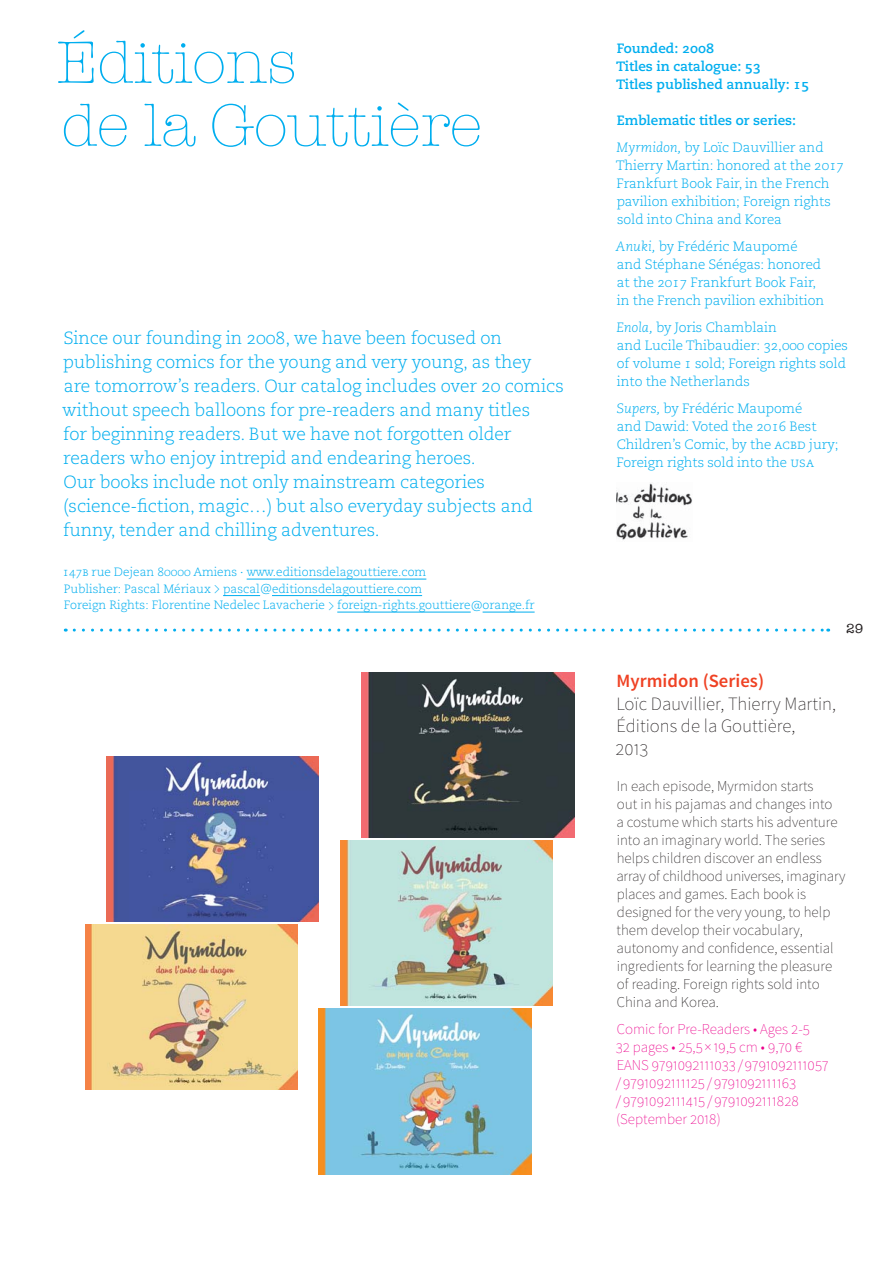
<style>
.page{position:relative;width:893px;height:1263px;background:#fff}
.page>*{position:absolute;margin:0;border:0;box-sizing:border-box;transform-origin:0 0}
.t1{font:300 60px/63px "American Typewriter Std";letter-spacing:-.01em;color:#00aeef}
.t2{font:200 18.75px/22.5px "Source Sans Pro";color:#231f20}
.t3{font:600 18.75px "Source Sans Pro";color:#ef4123}
.t4{font:17.7px/24px "Caecilia Light Os F";letter-spacing:-.005em;color:#00aeef}
.t5{font:200 15px/18px "Source Sans Pro";color:#231f20}
.t6{font:200 15px/18px "Source Sans Pro";color:#ec008c}
.t7{font:13.5px/18px "Caecilia Light Os F";letter-spacing:-.005em;color:#00aeef}
.t8{font:13.5px/18px "Caecilia Bold Os F";color:#00aeef}
.t9{font:13.5px "American Typewriter";color:#231f20}
.t10{font:12px/16.5px "Caecilia Light Os F";color:#00aeef}
.s1{font-family:"Caecilia Light Italic Os F"}
.s2{font-family:"Caecilia Light SC"}
.s3{font-family:"Akkurat Light Pro";font-size:12.75px}
</style>
<div class="page">
<img style="left:616px;top:483px;width:76px;height:57px">
<hr style="left:247px;top:579px;width:179px;height:1px;background:#00aeef">
<hr style="left:223px;top:595px;width:37px;height:1px;background:#00aeef">
<hr style="left:272px;top:595px;width:150px;height:1px;background:#00aeef">
<hr style="left:337px;top:612px;width:134px;height:1px;background:#00aeef">
<hr style="left:483px;top:612px;width:52px;height:1px;background:#00aeef">
<svg style="left:74px;top:629px;width:755px;height:3px"></svg>
<img style="left:319px;top:1008px;width:212px;height:166px">
<img style="left:340px;top:840px;width:213px;height:165px">
<img style="left:106px;top:756px;width:213px;height:165px">
<img style="left:361px;top:672px;width:213px;height:165px">
<img style="left:85px;top:924px;width:213px;height:165px">
<h1 class="t1" style="left:56px;top:37px;width:428px">Éditions<br>de la Gouttière</h1>
<p class="t8" style="left:616px;top:40px;width:195px">Founded: 2008<br>Titles in catalogue: 53<br>Titles published annually: 15</p>
<p class="t8" style="left:617px;top:112px;width:181px">Emblematic titles or series:</p>
<p class="t7" style="left:616px;top:139px;width:230px"><span class="s1">Myrmidon,</span> by Loïc Dauvillier and Thierry Martin: honored at the 2017<br>Frankfurt Book Fair, in the French pavilion exhibition; Foreign rights sold into China and Korea</p>
<p class="t7" style="left:615px;top:238px;width:210px"><span class="s1">Anuki,</span> by Frédéric Maupomé and Stéphane Sénégas: honored at the 2017 Frankfurt Book Fair, in the French pavilion exhibition</p>
<p class="t7" style="left:617px;top:319px;width:233px"><span class="s1">Enola,</span> by Joris Chamblain<br>and Lucile Thibaudier: 32,000 copies of volume 1 sold; Foreign rights sold into the Netherlands</p>
<p class="t7" style="left:616px;top:400px;width:224px"><span class="s1">Supers,</span> by Frédéric Maupomé<br>and Dawid: Voted the 2016 Best<br>Children’s Comic, by the <span class="s2">acbd</span> jury;<br>Foreign rights sold into the <span class="s2">usa</span></p>
<p class="t4" style="left:62px;top:327px;width:503px">Since our founding in 2008, we have been focused on publishing comics for the young and very young, as they<br>are tomorrow’s readers. Our catalog includes over 20 comics without speech balloons for pre-readers and many titles<br>for beginning readers. But we have not forgotten older readers who enjoy intrepid and endearing heroes.<br>Our books include not only mainstream categories (science-fiction, magic…) but also everyday subjects and funny, tender and chilling adventures.</p>
<p class="t10" style="left:63px;top:565px;width:473px">147<span class="s2">b</span> rue Dejean 80000 Amiens · www.editionsdelagouttiere.com<br>Publisher: Pascal Mériaux <span class="s3">&gt;</span> pascal<span class="s3">@</span>editionsdelagouttiere.com<br>Foreign Rights: Florentine Nedelec Lavacherie <span class="s3">&gt;</span> foreign-rights.gouttiere<span class="s3">@</span>orange.fr</p>
<p class="t9" style="left:846px;top:621px;width:19px">29</p>
<h2 class="t3" style="left:616px;top:674px;width:149px">Myrmidon (Series)</h2>
<h2 class="t2" style="left:616px;top:694px;width:222px">Loïc Dauvillier, Thierry Martin,<br>Éditions de la Gouttière,<br>2013</h2>
<p class="t5" style="left:616px;top:778px;width:230px">In each episode, Myrmidon starts<br>out in his pajamas and changes into<br>a costume which starts his adventure into an imaginary world. The series helps children discover an endless array of childhood universes, imaginary places and games. Each book is designed for the very young, to help them develop their vocabulary, autonomy and confidence, essential ingredients for learning the pleasure of reading. Foreign rights sold into China and Korea.</p>
<p class="t6" style="left:616px;top:1021px;width:214px">Comic for Pre-Readers • Ages 2-5<br>32 pages • 25,5 × 19,5 cm • 9,70 €<br>EANS 9791092111033 / 9791092111057 / 9791092111125 / 9791092111163<br>/ 9791092111415 / 9791092111828 (September 2018)</p>
</div>
